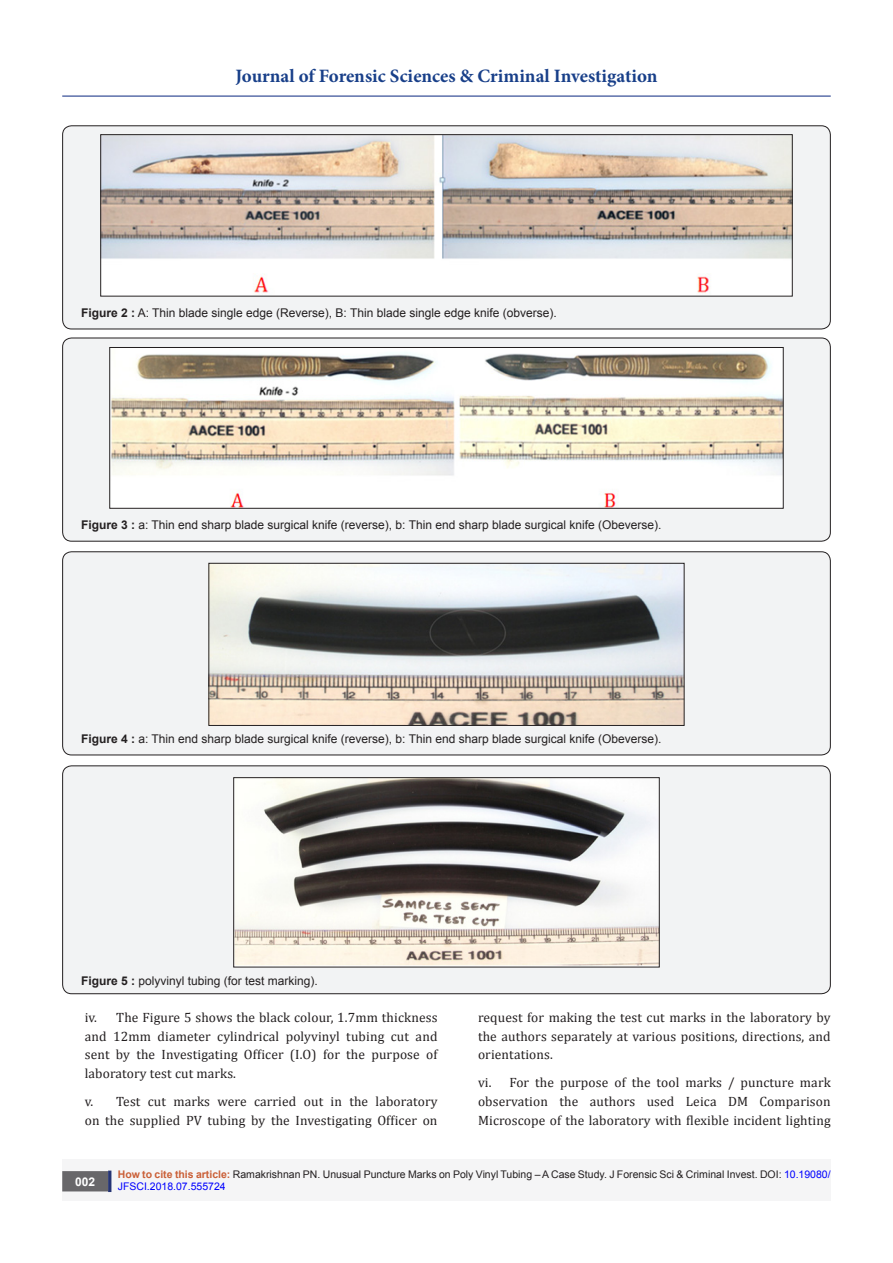
<style>
.page{position:relative;width:893px;height:1263px;background:#fff}
.page>*{position:absolute;margin:0;border:0;box-sizing:border-box;transform-origin:0 0}
.t1{font:700 18.9px "Minion Pro";color:#183f89}
.t2{font:13.5px/18.8px "Cambria";letter-spacing:.01em;color:#231f20;text-align:justify}
.t3{font:12px "Arial";color:#231f20}
.t4{font:700 12px "Arial";color:#fff}
.t5{font:10.5px/12.6px "Arial";color:#231f20}
.s1{font-weight:700}
.s2{font-weight:700;color:#ca5f37}
.s3{color:#00f}
</style>
<div class="page">
<hr style="left:62px;top:96px;width:769px;height:1px;background:#253f8e">
<div style="left:62px;top:1160px;width:769px;height:41px;background:#f5f5f6"></div>
<div style="left:63px;top:1172px;width:44px;height:19px;background:#68676a"></div>
<div style="left:62px;top:1171px;width:46px;height:20px;border:2px solid #68676a"></div>
<div style="left:108px;top:1170px;width:3px;height:22px;background:#253474;border:2px solid #253474"></div>
<div style="left:63px;top:126px;width:767px;height:203px;background:#f2f3f4;border-radius:9px"></div>
<div style="left:62px;top:125px;width:769px;height:204px;border:1px solid #231f20;border-radius:9px"></div>
<img style="left:102px;top:136px;width:688px;height:158px">
<div style="left:100px;top:134px;width:692px;height:162px;border:1px solid #231f20"></div>
<div style="left:63px;top:338px;width:767px;height:203px;background:#f2f3f4;border-radius:9px"></div>
<div style="left:62px;top:338px;width:769px;height:204px;border:1px solid #231f20;border-radius:9px"></div>
<img style="left:112px;top:349px;width:669px;height:157px">
<div style="left:110px;top:347px;width:673px;height:161px;border:1px solid #231f20"></div>
<div style="left:63px;top:552px;width:767px;height:203px;background:#f2f3f4;border-radius:9px"></div>
<div style="left:62px;top:551px;width:769px;height:204px;border:1px solid #231f20;border-radius:9px"></div>
<img style="left:211px;top:565px;width:471px;height:159px">
<div style="left:209px;top:563px;width:475px;height:163px;border:1px solid #231f20"></div>
<div style="left:63px;top:766px;width:767px;height:228px;background:#f2f3f4;border-radius:9px"></div>
<div style="left:62px;top:765px;width:769px;height:229px;border:1px solid #231f20;border-radius:9px"></div>
<img style="left:236px;top:779px;width:421px;height:186px">
<div style="left:234px;top:777px;width:425px;height:190px;border:1px solid #231f20"></div>
<h1 class="t1" style="left:235px;top:63px;width:423px">Journal of Forensic Sciences &amp; Criminal Investigation</h1>
<p class="t3" style="left:81px;top:304px;width:477px"><span class="s1">Figure 2 :</span> A: Thin blade single edge (Reverse), B: Thin blade single edge knife (obverse).</p>
<p class="t3" style="left:81px;top:517px;width:582px"><span class="s1">Figure 3 :</span> a: Thin end sharp blade surgical knife (reverse), b: Thin end sharp blade surgical knife (Obeverse).</p>
<p class="t3" style="left:81px;top:730px;width:582px"><span class="s1">Figure 4 :</span> a: Thin end sharp blade surgical knife (reverse), b: Thin end sharp blade surgical knife (Obeverse).</p>
<p class="t3" style="left:81px;top:973px;width:238px"><span class="s1">Figure 5 :</span> polyvinyl tubing (for test marking).</p>
<p class="t2" style="left:85px;top:1008px;width:354px">iv. The Figure 5 shows the black colour, 1.7mm thickness and 12mm diameter cylindrical polyvinyl tubing cut and sent by the Investigating Officer (I.O) for the purpose of laboratory test cut marks.</p>
<p class="t2" style="left:85px;top:1092px;width:354px">v. Test cut marks were carried out in the laboratory on the supplied PV tubing by the Investigating Officer on</p>
<p class="t2" style="left:478px;top:1008px;width:354px">request for making the test cut marks in the laboratory by the authors separately at various positions, directions, and orientations.</p>
<p class="t2" style="left:478px;top:1073px;width:354px">vi. For the purpose of the tool marks / puncture mark observation the authors used Leica DM Comparison Microscope of the laboratory with flexible incident lighting</p>
<p class="t4" style="left:75px;top:1173px;width:22px">002</p>
<p class="t5" style="left:118px;top:1168px;width:714px"><span class="s2">How to cite this article:</span> Ramakrishnan PN. Unusual Puncture Marks on Poly Vinyl Tubing – A Case Study. J Forensic Sci &amp; Criminal Invest. DOI: <span class="s3">10.19080/<br>JFSCI.2018.07.555724</span></p>
</div>
